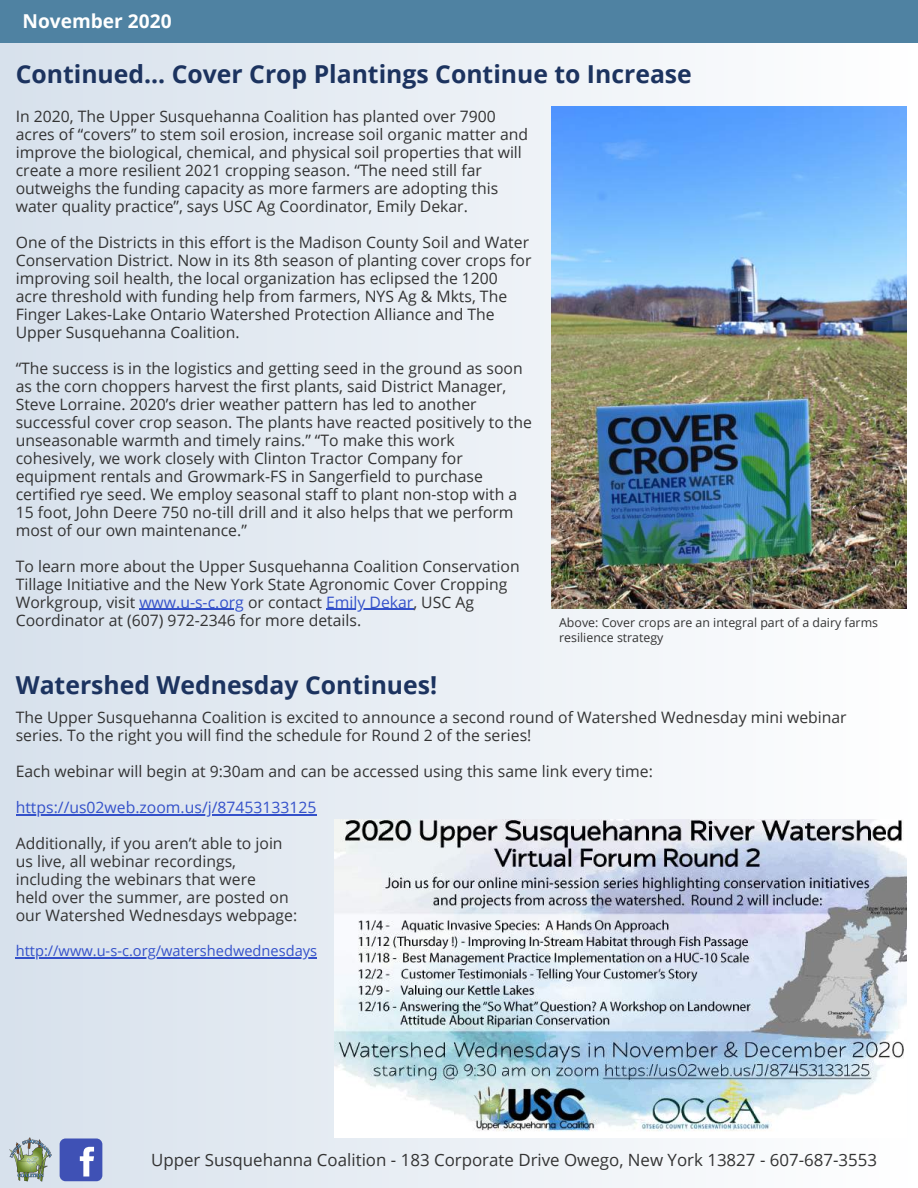
<style>
.page{position:relative;width:918px;height:1188px;background:#fff}
.page>*{position:absolute;margin:0;border:0;box-sizing:border-box;transform-origin:0 0}
.t1{font:700 24.75px "Open Sans";color:#1c335f}
.t2{font:700 19.2px "Open Sans";color:#fff}
.t3{font:16.8px "Open Sans";color:#333}
.t4{font:15.75px/18px "Open Sans";color:#333}
.t5{font:15.75px "Open Sans";color:#3451ca}
.t6{font:14.7px "Open Sans";color:#3451ca}
.t7{font:12.3px/15.8px "Open Sans";color:#333}
.s1{color:#3451ca}
</style>
<div class="page">
<div style="left:0;top:0;width:918px;height:1188px;background:linear-gradient(to right,#d7e1ec,#fefeff)"></div>
<div style="left:0;top:0;width:918px;height:43px;background:#4f82a2"></div>
<img style="left:9px;top:1137px;width:43px;height:44px">
<div style="left:60px;top:1138px;width:42px;height:43px;background:#3f51b5;border-radius:6px"></div>
<svg style="left:80px;top:1147px;width:14px;height:29px"></svg>
<img style="left:551px;top:107px;width:356px;height:502px">
<hr style="left:139px;top:609px;width:105px;height:1px;background:#3451ca">
<hr style="left:326px;top:609px;width:87px;height:1px;background:#3451ca">
<hr style="left:16px;top:814px;width:301px;height:2px;background:#3451ca">
<hr style="left:16px;top:957px;width:301px;height:1px;background:#3451ca">
<img style="left:334px;top:819px;width:573px;height:318px">
<p class="t2" style="left:22px;top:8px;width:151px">November 2020</p>
<h1 class="t1" style="left:16px;top:57px;width:678px">Continued... Cover Crop Plantings Continue to Increase</h1>
<p class="t4" style="left:16px;top:106px;width:514px">In 2020, The Upper Susquehanna Coalition has planted over 7900 acres of “covers” to stem soil erosion, increase soil organic matter and improve the biological, chemical, and physical soil properties that will create a more resilient 2021 cropping season. “The need still far outweighs the funding capacity as more farmers are adopting this water quality practice”, says USC Ag Coordinator, Emily Dekar.</p>
<p class="t4" style="left:16px;top:232px;width:517px">One of the Districts in this effort is the Madison County Soil and Water Conservation District. Now in its 8th season of planting cover crops for improving soil health, the local organization has eclipsed the 1200 acre threshold with funding help from farmers, NYS Ag &amp; Mkts, The Finger Lakes-Lake Ontario Watershed Protection Alliance and The Upper Susquehanna Coalition.</p>
<p class="t4" style="left:16px;top:358px;width:518px">“The success is in the logistics and getting seed in the ground as soon as the corn choppers harvest the first plants, said District Manager, Steve Lorraine. 2020’s drier weather pattern has led to another successful cover crop season. The plants have reacted positively to the unseasonable warmth and timely rains.” “To make this work cohesively, we work closely with Clinton Tractor Company for equipment rentals and Growmark-FS in Sangerfield to purchase certified rye seed. We employ seasonal staff to plant non-stop with a 15 foot, John Deere 750 no-till drill and it also helps that we perform most of our own maintenance.”</p>
<p class="t4" style="left:16px;top:556px;width:506px">To learn more about the Upper Susquehanna Coalition Conservation Tillage Initiative and the New York State Agronomic Cover Cropping Workgroup, visit <span class="s1">www.u-s-c.org</span> or contact <span class="s1">Emily Dekar</span>, USC Ag Coordinator at (607) 972-2346 for more details.</p>
<p class="t7" style="left:559px;top:614px;width:320px">Above: Cover crops are an integral part of a dairy farms resilience strategy</p>
<h1 class="t1" style="left:16px;top:668px;width:423px">Watershed Wednesday Continues!</h1>
<p class="t4" style="left:16px;top:708px;width:832px">The Upper Susquehanna Coalition is excited to announce a second round of Watershed Wednesday mini webinar series. To the right you will find the schedule for Round 2 of the series!</p>
<p class="t4" style="left:16px;top:762px;width:639px">Each webinar will begin at 9:30am and can be accessed using this same link every time:</p>
<p class="t5" style="left:16px;top:797px;width:302px">https://us02web.zoom.us/j/87453133125</p>
<p class="t4" style="left:16px;top:834px;width:283px">Additionally, if you aren’t able to join us live, all webinar recordings, including the webinars that were<br>held over the summer, are posted on our Watershed Wednesdays webpage:</p>
<p class="t6" style="left:16px;top:941px;width:303px">http://www.u-s-c.org/watershedwednesdays</p>
<p class="t3" style="left:151px;top:1148px;width:728px">Upper Susquehanna Coalition - 183 Corporate Drive Owego, New York 13827 - 607-687-3553</p>
</div>
